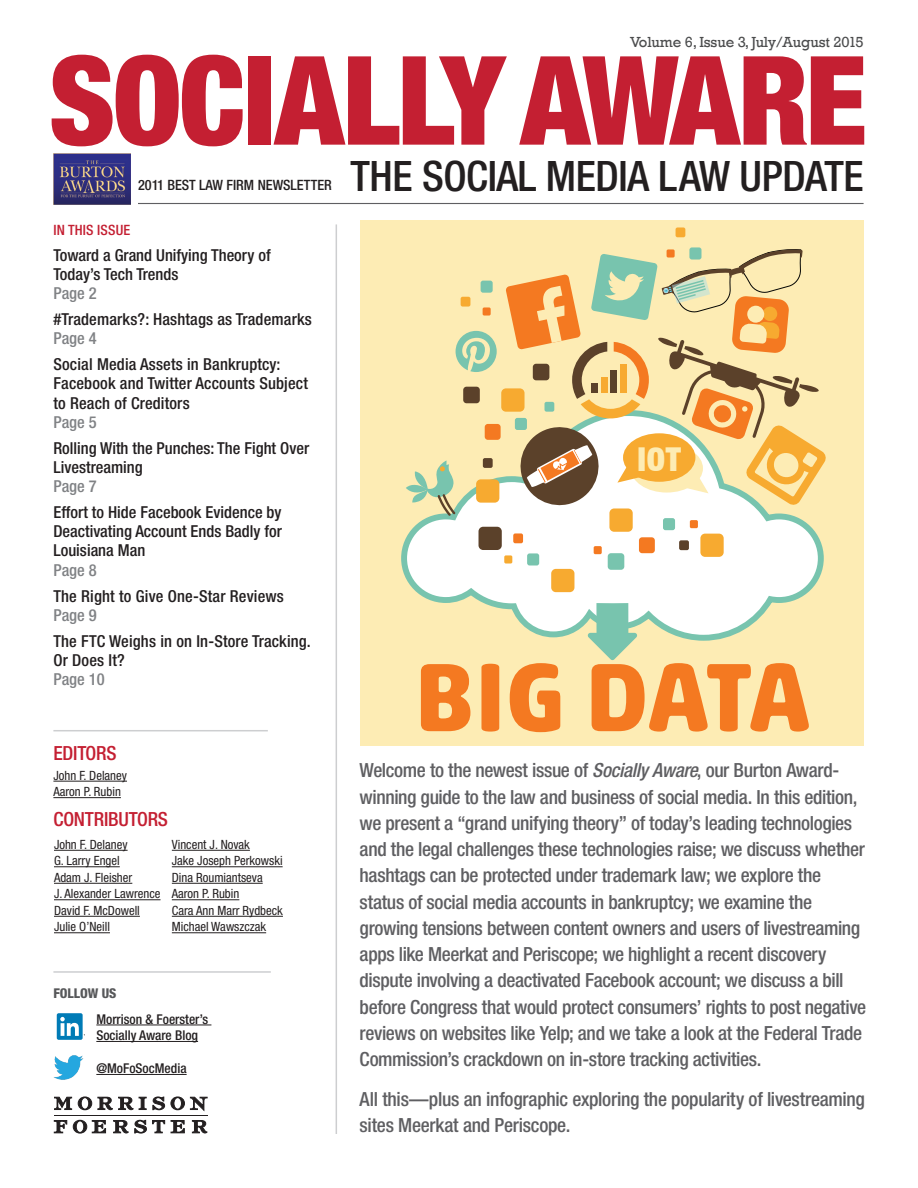
<style>
.page{position:relative;width:918px;height:1188px;background:#fff}
.page>*{position:absolute;margin:0;border:0;box-sizing:border-box;transform-origin:0 0}
.t1{font:900 condensed 123.6px "Helvetica Neue LT Std";letter-spacing:-.02em;color:#c41f32}
.t2{font:700 98.7px "Akko Rounded Std";letter-spacing:-.015em;color:#f47921}
.t3{font:500 condensed 42px "Helvetica Neue LT Std";letter-spacing:-.01em;color:#231f20}
.t4{font:900 condensed 32.85px "Helvetica Neue LT";color:#fdecb4}
.t5{font:500 condensed 19.5px/26.2px "Helvetica Neue LT Std";letter-spacing:-.02em;color:#5f5f62}
.t6{font:500 condensed 19.5px "Helvetica Neue LT Std";letter-spacing:-.01em;color:#c41f32}
.t7{font:500 condensed 16.5px/19.2px "Helvetica Neue LT Std";letter-spacing:.01em;color:#231f20}
.t8{font:500 condensed 16.5px "Helvetica Neue LT Std";color:#808285}
.t9{font:15px "Rockwell";letter-spacing:-.01em;color:#4b4c4d}
.t10{font:500 condensed 14.25px "Helvetica Neue LT Std";color:#231f20}
.t11{font:500 condensed 14.25px "Helvetica Neue LT Std";letter-spacing:.01em;color:#c41f32}
.t12{font:500 condensed 13.5px/16.5px "Helvetica Neue LT Std";color:#231f20}
.t13{font:800 condensed 13.5px "Helvetica Neue LT Std";color:#57585a}
.t14{font:condensed 12.75px/16.5px "Helvetica Neue LT Std";color:#231f20}
.s1{font-style:italic}
</style>
<div class="page">
<hr style="left:54px;top:1115px;width:153px;height:1px;background:#231f20">
<svg style="left:54px;top:1097px;width:18px;height:13px"></svg>
<svg style="left:78px;top:1097px;width:14px;height:13px"></svg>
<svg style="left:98px;top:1097px;width:35px;height:13px"></svg>
<svg style="left:139px;top:1097px;width:7px;height:13px"></svg>
<svg style="left:153px;top:1097px;width:12px;height:13px"></svg>
<svg style="left:171px;top:1097px;width:36px;height:13px"></svg>
<svg style="left:54px;top:1120px;width:13px;height:13px"></svg>
<svg style="left:73px;top:1120px;width:33px;height:13px"></svg>
<svg style="left:113px;top:1120px;width:15px;height:13px"></svg>
<svg style="left:134px;top:1120px;width:31px;height:13px"></svg>
<svg style="left:171px;top:1120px;width:14px;height:13px"></svg>
<svg style="left:192px;top:1120px;width:15px;height:13px"></svg>
<hr style="left:336px;top:224px;width:1px;height:910px;background:#cdced0">
<hr style="left:138px;top:203px;width:726px;height:1px;background:#5f5f62">
<hr style="left:96px;top:1025px;width:115px;height:1px;background:#231f20">
<hr style="left:96px;top:1041px;width:102px;height:1px;background:#231f20">
<hr style="left:96px;top:1074px;width:91px;height:1px;background:#231f20">
<hr style="left:53px;top:781px;width:74px;height:1px;background:#231f20">
<hr style="left:53px;top:797px;width:68px;height:1px;background:#231f20">
<hr style="left:53px;top:730px;width:215px;height:1px;background:#cdced0">
<hr style="left:53px;top:971px;width:218px;height:2px;background:#cdced0">
<hr style="left:54px;top:850px;width:74px;height:1px;background:#231f20">
<hr style="left:54px;top:866px;width:66px;height:1px;background:#231f20">
<hr style="left:54px;top:883px;width:78px;height:1px;background:#231f20">
<hr style="left:54px;top:899px;width:107px;height:1px;background:#231f20">
<hr style="left:54px;top:916px;width:86px;height:1px;background:#231f20">
<hr style="left:54px;top:932px;width:56px;height:1px;background:#231f20">
<hr style="left:172px;top:850px;width:78px;height:1px;background:#231f20">
<hr style="left:172px;top:866px;width:111px;height:1px;background:#231f20">
<hr style="left:172px;top:883px;width:91px;height:1px;background:#231f20">
<hr style="left:172px;top:899px;width:67px;height:1px;background:#231f20">
<hr style="left:172px;top:916px;width:111px;height:1px;background:#231f20">
<hr style="left:172px;top:932px;width:94px;height:1px;background:#231f20">
<div style="left:57px;top:1013px;width:26px;height:27px;background:#007bb6;border-radius:2px"></div>
<svg style="left:60px;top:1017px;width:25px;height:19px"></svg>
<img style="left:53px;top:154px;width:77px;height:51px">
<img style="left:54px;top:1055px;width:30px;height:25px">
<div style="left:360px;top:221px;width:504px;height:525px;background:#fdecb4"></div>
<svg style="left:401px;top:424px;width:423px;height:217px"></svg>
<div style="left:463px;top:387px;width:17px;height:16px;background:#5b412a;border-radius:3px"></div>
<div style="left:485px;top:424px;width:16px;height:16px;background:#f47921;border-radius:3px"></div>
<div style="left:594px;top:546px;width:8px;height:8px;background:#f47921;border-radius:2px"></div>
<div style="left:476px;top:479px;width:23px;height:24px;background:#f7aa30;border-radius:5px"></div>
<div style="left:501px;top:388px;width:24px;height:24px;background:#f7aa30;border-radius:5px"></div>
<div style="left:483px;top:458px;width:10px;height:10px;background:#5b412a;border-radius:2px"></div>
<div style="left:608px;top:553px;width:16px;height:17px;background:#78c4ae;border-radius:3px"></div>
<div style="left:639px;top:537px;width:16px;height:16px;background:#f47921;border-radius:3px"></div>
<div style="left:690px;top:520px;width:8px;height:8px;background:#f47921;border-radius:2px"></div>
<div style="left:700px;top:534px;width:24px;height:23px;background:#f7aa30;border-radius:5px"></div>
<div style="left:609px;top:508px;width:24px;height:24px;background:#f7aa30;border-radius:5px"></div>
<div style="left:663px;top:518px;width:12px;height:12px;background:#78c4ae;border-radius:2px"></div>
<div style="left:679px;top:540px;width:10px;height:10px;background:#5b412a;border-radius:2px"></div>
<div style="left:504px;top:555px;width:8px;height:9px;background:#f7aa30;border-radius:2px"></div>
<div style="left:479px;top:527px;width:23px;height:23px;background:#5b412a;border-radius:5px"></div>
<div style="left:551px;top:569px;width:23px;height:23px;background:#f7aa30;border-radius:5px"></div>
<div style="left:527px;top:553px;width:12px;height:13px;background:#78c4ae;border-radius:2px"></div>
<div style="left:513px;top:533px;width:10px;height:10px;background:#f47921;border-radius:2px"></div>
<div style="left:483px;top:307px;width:8px;height:9px;background:#f47921;border-radius:2px"></div>
<div style="left:481px;top:281px;width:12px;height:12px;background:#78c4ae;border-radius:2px"></div>
<div style="left:461px;top:297px;width:9px;height:10px;background:#f7aa30;border-radius:2px"></div>
<div style="left:689px;top:247px;width:12px;height:13px;background:#78c4ae;border-radius:2px"></div>
<div style="left:676px;top:227px;width:9px;height:10px;background:#f7aa30;border-radius:2px"></div>
<svg style="left:406px;top:461px;width:49px;height:55px"></svg>
<svg style="left:456px;top:331px;width:41px;height:41px"></svg>
<svg style="left:588px;top:603px;width:49px;height:57px"></svg>
<svg style="left:506px;top:249px;width:320px;height:262px"></svg>
<p class="t9" style="left:630px;top:33px;width:235px">Volume 6, Issue 3, July/August 2015</p>
<h1 class="t1" style="left:49px;top:25px;width:820px">SOCIALLY AWARE</h1>
<p class="t10" style="left:138px;top:177px;width:195px">2011 BEST LAW FIRM NEWSLETTER</p>
<h3 class="t3" style="left:351px;top:151px;width:514px">THE SOCIAL MEDIA LAW UPDATE</h3>
<p class="t11" style="left:53px;top:221px;width:78px">IN THIS ISSUE</p>
<p class="t7" style="left:53px;top:245px;width:219px">Toward a Grand Unifying Theory of<br>Today’s Tech Trends</p>
<p class="t8" style="left:53px;top:283px;width:45px">Page 2</p>
<p class="t7" style="left:53px;top:309px;width:260px">#Trademarks?: Hashtags as Trademarks</p>
<p class="t8" style="left:53px;top:328px;width:45px">Page 4</p>
<p class="t7" style="left:53px;top:354px;width:256px">Social Media Assets in Bankruptcy:<br>Facebook and Twitter Accounts Subject to Reach of Creditors</p>
<p class="t8" style="left:53px;top:412px;width:45px">Page 5</p>
<p class="t7" style="left:53px;top:438px;width:257px">Rolling With the Punches: The Fight Over<br>Livestreaming</p>
<p class="t8" style="left:53px;top:476px;width:45px">Page 7</p>
<p class="t7" style="left:53px;top:502px;width:230px;text-align:justify">Effort to Hide Facebook Evidence by Deactivating Account Ends Badly for Louisiana Man</p>
<p class="t8" style="left:53px;top:560px;width:45px">Page 8</p>
<p class="t7" style="left:53px;top:586px;width:232px">The Right to Give One-Star Reviews</p>
<p class="t8" style="left:53px;top:605px;width:45px">Page 9</p>
<p class="t7" style="left:53px;top:631px;width:259px">The FTC Weighs in on In-Store Tracking.<br>Or Does It?</p>
<p class="t8" style="left:53px;top:669px;width:53px">Page 10</p>
<p class="t6" style="left:53px;top:741px;width:65px">EDITORS</p>
<p class="t14" style="left:53px;top:767px;width:75px">John F. Delaney<br>Aaron P. Rubin</p>
<p class="t6" style="left:53px;top:807px;width:116px">CONTRIBUTORS</p>
<p class="t14" style="left:54px;top:836px;width:108px">John F. Delaney<br>G. Larry Engel<br>Adam J. Fleisher<br>J. Alexander Lawrence<br>David F. McDowell<br>Julie O’Neill</p>
<p class="t14" style="left:172px;top:836px;width:113px">Vincent J. Novak<br>Jake Joseph Perkowski<br>Dina Roumiantseva<br>Aaron P. Rubin<br>Cara Ann Marr Rydbeck<br>Michael Wawszczak</p>
<p class="t13" style="left:53px;top:985px;width:65px">FOLLOW US</p>
<p class="t12" style="left:96px;top:1010px;width:113px">Morrison &amp; Foerster’s<br>Socially Aware Blog</p>
<p class="t12" style="left:96px;top:1060px;width:92px">@MoFoSocMedia</p>
<h3 class="t4" style="left:637px;top:439px;width:45px">IOT</h3>
<h2 class="t2" style="left:414px;top:636px;width:398px">BIG DATA</h2>
<p class="t5" style="left:360px;top:757px;width:508px">Welcome to the newest issue of <span class="s1">Socially Aware</span>, our Burton Award&shy;winning guide to the law and business of social media. In this edition, we present a “grand unifying theory” of today’s leading technologies and the legal challenges these technologies raise; we discuss whether hashtags can be protected under trademark law; we explore the status of social media accounts in bankruptcy; we examine the growing tensions between content owners and users of livestreaming apps like Meerkat and Periscope; we highlight a recent discovery dispute involving a deactivated Facebook account; we discuss a bill before Congress that would protect consumers’ rights to post negative reviews on websites like Yelp; and we take a look at the Federal Trade Commission’s crackdown on in-store tracking activities.</p>
<p class="t5" style="left:360px;top:1086px;width:507px">All this—plus an infographic exploring the popularity of livestreaming sites Meerkat and Periscope.</p>
</div>
